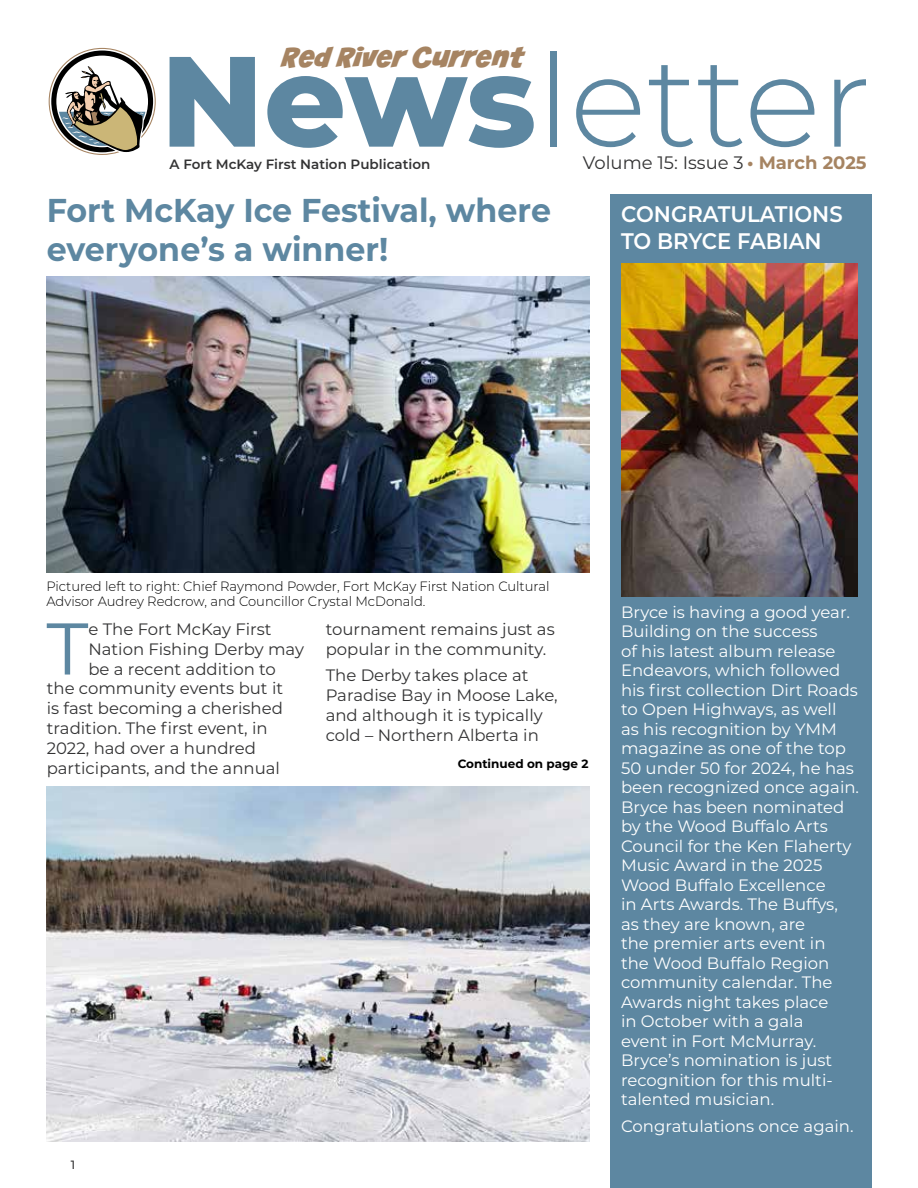
<style>
.page{position:relative;width:918px;height:1188px;background:#fff}
.page>*{position:absolute;margin:0;border:0;box-sizing:border-box;transform-origin:0 0}
.t1{font:300 128.25px "Montserrat";color:#5d87a1}
.t2{font:73.05px "Montserrat";color:#5d87a1}
.t3{font:700 33px/39px "Montserrat";color:#5d87a1;scale:.96 1}
.t4{font:25.65px "CC Smash";color:#a68462}
.t5{font:600 22.5px/27px "Montserrat";color:#fff;scale:.94 1}
.t6{font:18px "Montserrat";color:#333334}
.t7{font:16.5px/19.5px "Montserrat";color:#fff}
.t8{font:16.5px/19.8px "Montserrat";color:#333334}
.t9{font:300 13.5px/15px "Montserrat";color:#000}
.t10{font:600 13.5px "Montserrat";color:#333334}
.t11{font:700 12px "Montserrat";color:#000}
.t12{font:500 12px "Montserrat";color:#333334}
.s1{font-weight:800}
.s2{font-weight:700;color:#a68462}
</style>
<div class="page">
<div style="left:610px;top:194px;width:261px;height:994px;background:#5d87a1"></div>
<svg style="left:49px;top:48px;width:107px;height:107px"></svg>
<img style="left:47px;top:276px;width:543px;height:296px">
<img style="left:621px;top:264px;width:237px;height:332px">
<img style="left:47px;top:786px;width:543px;height:356px">
<h3 class="t4" style="left:282px;top:41px;width:244px">Red River Current</h3>
<h1 class="t1" style="left:161px;top:14px;width:712px"><span class="s1">News</span>letter</h1>
<p class="t6" style="left:583px;top:151px;width:285px">Volume 15: Issue 3 <span class="s2">• March 2025</span></p>
<h3 class="t5" style="left:621px;top:200px;width:237px">CONGRATULATIONS<br>TO BRYCE FABIAN</h3>
<p class="t10" style="left:170px;top:155px;width:262px">A Fort McKay First Nation Publication</p>
<h3 class="t3" style="left:47px;top:189px;width:527px">Fort McKay Ice Festival, where everyone’s a winner!</h3>
<p class="t9" style="left:46px;top:578px;width:505px">Pictured left to right: Chief Raymond Powder, Fort McKay First Nation Cultural<br>Advisor Audrey Redcrow, and Councillor Crystal McDonald.</p>
<h2 class="t2" style="left:46px;top:598px;width:43px">T</h2>
<p class="t8" style="left:88px;top:619px;width:185px">e The Fort McKay First</p>
<p class="t8" style="left:88px;top:638px;width:217px">Nation Fishing Derby may</p>
<p class="t8" style="left:88px;top:658px;width:189px">be a recent addition to</p>
<p class="t8" style="left:47px;top:678px;width:238px">the community events but it</p>
<p class="t8" style="left:47px;top:698px;width:238px">is fast becoming a cherished</p>
<p class="t8" style="left:47px;top:718px;width:222px">tradition. The first event, in</p>
<p class="t8" style="left:47px;top:737px;width:211px">2022, had over a hundred</p>
<p class="t8" style="left:47px;top:757px;width:235px">participants, and the annual</p>
<p class="t8" style="left:326px;top:618px;width:231px">tournament remains just as popular in the community.</p>
<p class="t8" style="left:326px;top:665px;width:234px">The Derby takes place at<br>Paradise Bay in Moose Lake, and although it is typically cold – Northern Alberta in</p>
<p class="t11" style="left:458px;top:756px;width:133px">Continued on page 2</p>
<p class="t12" style="left:71px;top:1157px;width:6px">1</p>
<p class="t7" style="left:621px;top:602px;width:240px">Bryce is having a good year.<br>Building on the success<br>of his latest album release<br>Endeavors, which followed his first collection Dirt Roads to Open Highways, as well<br>as his recognition by YMM magazine as one of the top<br>50 under 50 for 2024, he has been recognized once again.<br>Bryce has been nominated by the Wood Buffalo Arts<br>Council for the Ken Flaherty<br>Music Award in the 2025<br>Wood Buffalo Excellence<br>in Arts Awards. The Buffys, as they are known, are<br>the premier arts event in<br>the Wood Buffalo Region community calendar. The<br>Awards night takes place<br>in October with a gala<br>event in Fort McMurray.<br>Bryce’s nomination is just recognition for this multi&shy;talented musician.</p>
<p class="t7" style="left:621px;top:1115px;width:234px">Congratulations once again.</p>
</div>
